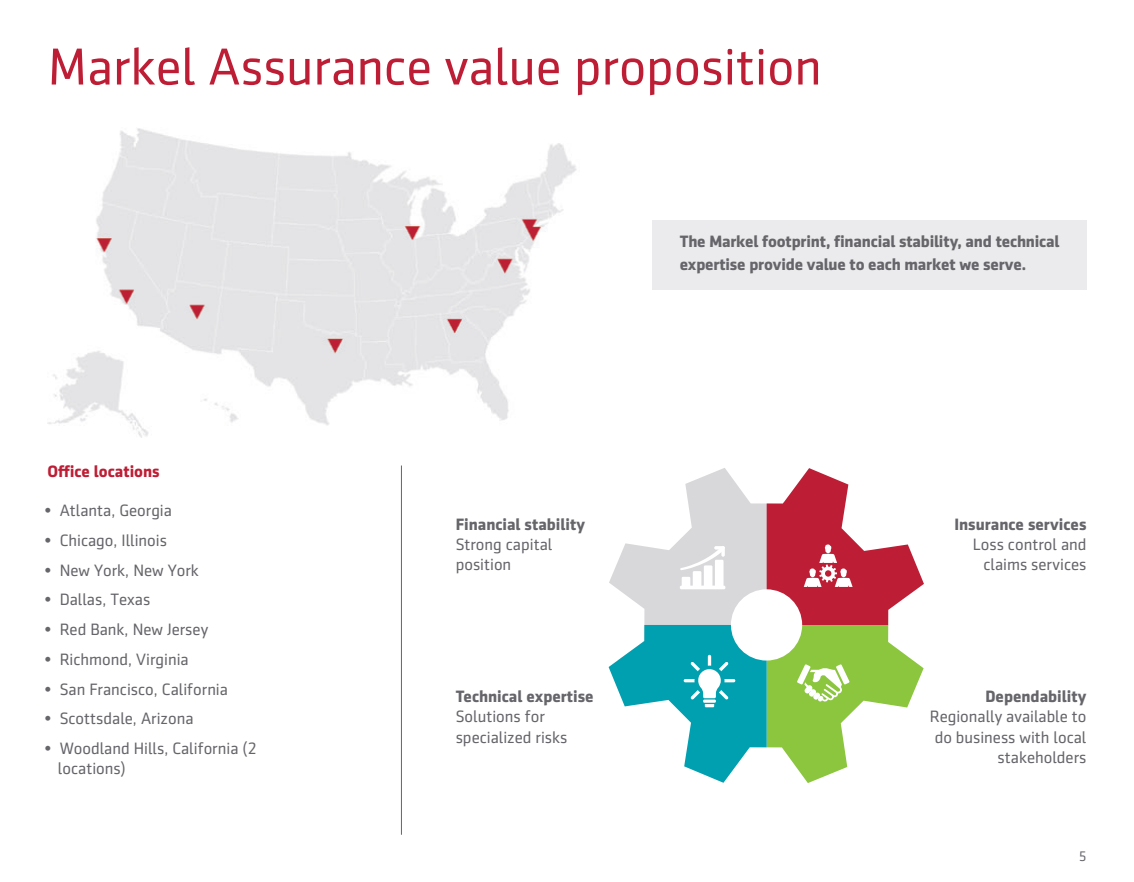
<style>
.page{position:relative;width:1134px;height:882px;background:#fff}
.page>*{position:absolute;margin:0;border:0;box-sizing:border-box;transform-origin:0 0}
.t1{font:52.5px "Sentico Sans DT";color:#be1e35}
.t2{font:16.62px/20.1px "Sentico Sans DT";color:#65656a}
.t3{font:700 16.62px/22.8px "Sentico Sans DT";letter-spacing:-.01em;color:#65656a}
.t4{font:700 16.62px "Sentico Sans DT";color:#be1e35}
.t5{font:14px "Sentico Sans DT";color:#65656a}
</style>
<div class="page">
<div style="left:652px;top:220px;width:435px;height:70px;background:#ebebed"></div>
<svg style="left:609px;top:468px;width:315px;height:315px"></svg>
<div style="left:731px;top:589px;width:71px;height:72px;background:#fff;border-radius:50%"></div>
<hr style="left:401px;top:466px;width:1px;height:369px;background:#65656a">
<img style="left:47px;top:128px;width:530px;height:309px">
<p class="t1" style="left:48px;top:38px;width:776px">Markel Assurance value proposition</p>
<p class="t4" style="left:47px;top:462px;width:114px">Office locations</p>
<p class="t2" style="left:44px;top:501px;width:129px">• Atlanta, Georgia</p>
<p class="t2" style="left:44px;top:530px;width:125px">• Chicago, Illinois</p>
<p class="t2" style="left:44px;top:560px;width:156px">• New York, New York</p>
<p class="t2" style="left:44px;top:590px;width:108px">• Dallas, Texas</p>
<p class="t2" style="left:44px;top:620px;width:166px">• Red Bank, New Jersey</p>
<p class="t2" style="left:44px;top:649px;width:146px">• Richmond, Virginia</p>
<p class="t2" style="left:44px;top:679px;width:186px">• San Francisco, California</p>
<p class="t2" style="left:44px;top:709px;width:151px">• Scottsdale, Arizona</p>
<p class="t2" style="left:58px;top:739px;width:200px;text-indent:-14px">• Woodland Hills, California (2 locations)</p>
<p class="t3" style="left:680px;top:230px;width:381px">The Markel footprint, financial stability, and technical expertise provide value to each market we serve.</p>
<p class="t3" style="left:456px;top:512px;width:131px">Financial stability</p>
<p class="t2" style="left:456px;top:534px;width:98px">Strong capital position</p>
<p class="t3" style="left:456px;top:685px;width:139px">Technical expertise</p>
<p class="t2" style="left:456px;top:707px;width:113px">Solutions for specialized risks</p>
<p class="t3" style="left:954px;top:512px;width:134px">Insurance services</p>
<p class="t2" style="left:973px;top:534px;width:115px;text-align:right">Loss control and claims services</p>
<p class="t3" style="left:985px;top:685px;width:103px">Dependability</p>
<p class="t2" style="left:930px;top:707px;width:158px;text-align:right">Regionally available to do business with local stakeholders</p>
<p class="t5" style="left:1079px;top:848px;width:9px">5</p>
</div>
